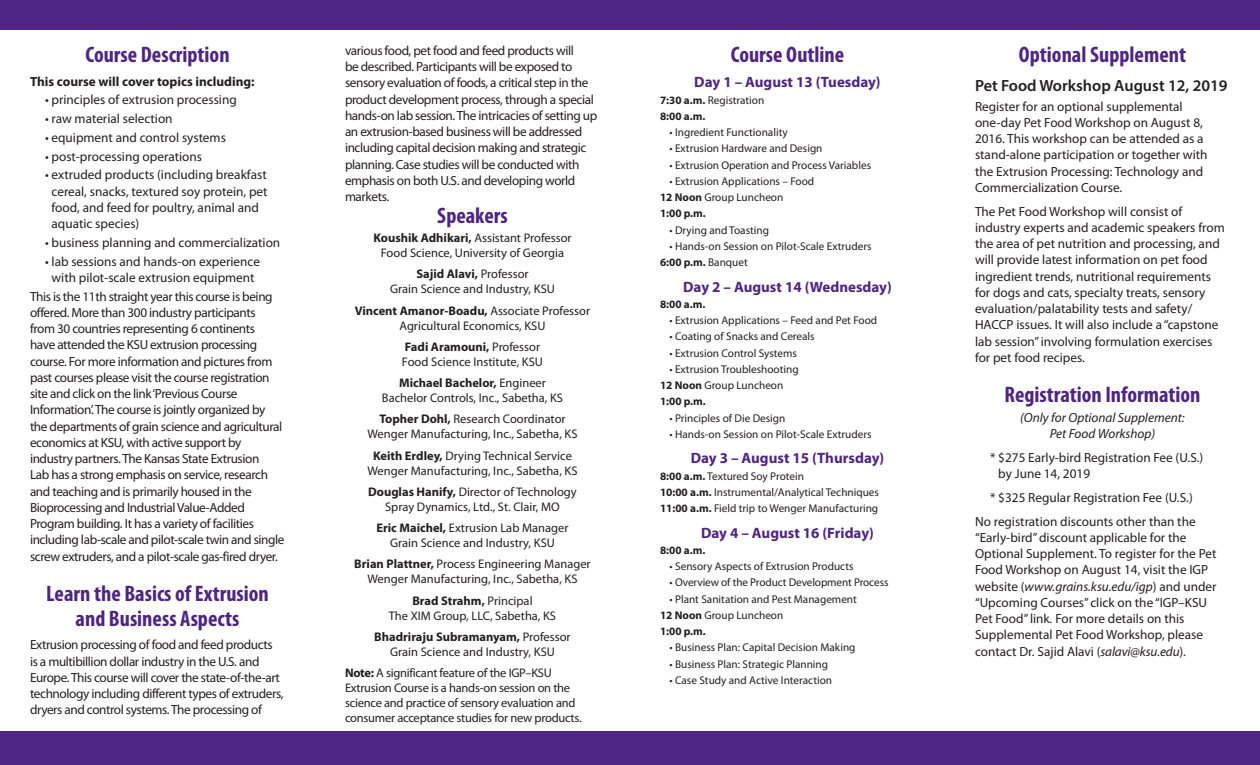
<style>
.page{position:relative;width:1260px;height:765px;background:#fff}
.page>*{position:absolute;margin:0;border:0;box-sizing:border-box;transform-origin:0 0}
.Heads{font:700 condensed 22.5px/25px "Myriad Pro";color:#4e2582;text-align:center}
.Subheads{font:600 16.25px "Myriad Pro";color:#231f20}
.t1{font:700 15px "Myriad Pro";color:#4e2582}
.Body_text{font:13.25px/16.2px "Myriad Pro";color:#231f20}
.Body_text-2{font:13.25px/16.2px "Myriad Pro";letter-spacing:-.025em;color:#231f20}
.Body_text-3{font:italic 13.25px/16.2px "Myriad Pro";color:#231f20;text-align:center}
.Body_text-4{font:700 13.25px "Myriad Pro";color:#231f20}
.Body_text-5{font:12.5px/15px "Myriad Pro";color:#231f20;text-align:center}
.Body_text-6{font:12.5px/15px "Myriad Pro";letter-spacing:-.02em;color:#231f20}
.t2{font:11.25px "Myriad Pro";color:#231f20}
.t3{font:700 11.25px "Myriad Pro";color:#231f20}
.s1{font-weight:700}
.s2{font-weight:400}
.s3{font-style:italic}
</style>
<div class="page">
<div style="left:0;top:0;width:1260px;height:30px;background:#4e2582"></div>
<div style="left:0;top:731px;width:1260px;height:34px;background:#4e2582"></div>
<p class="Heads" style="left:85px;top:41px;width:146px">Course Description</p>
<p class="Body_text-4" style="left:30px;top:73px;width:226px">This course will cover topics including:</p>
<p class="Body_text" style="left:45px;top:92px;width:193px">• principles of extrusion processing</p>
<p class="Body_text" style="left:45px;top:110px;width:129px">• raw material selection</p>
<p class="Body_text" style="left:45px;top:129px;width:182px">• equipment and control systems</p>
<p class="Body_text" style="left:45px;top:148px;width:159px">• post-processing operations</p>
<p class="Body_text" style="left:52px;top:167px;width:218px;text-indent:-7px">• extruded products (including breakfast cereal, snacks, textured soy protein, pet food, and feed for poultry, animal and aquatic species)</p>
<p class="Body_text" style="left:45px;top:234px;width:237px">• business planning and commercialization</p>
<p class="Body_text" style="left:45px;top:253px;width:217px;text-align:center">• lab sessions and hands-on experience with pilot-scale extrusion equipment</p>
<p class="Body_text-2" style="left:30px;top:288px;width:256px">This is the 11th straight year this course is being offered. More than 300 industry participants<br>from 30 countries representing 6 continents<br>have attended the KSU extrusion processing course. For more information and pictures from past courses please visit the course registration site and click on the link ‘Previous Course Information’. The course is jointly organized by the departments of grain science and agricultural economics at KSU, with active support by industry partners. The Kansas State Extrusion<br>Lab has a strong emphasis on service, research and teaching and is primarily housed in the Bioprocessing and Industrial Value-Added Program building. It has a variety of facilities including lab-scale and pilot-scale twin and single screw extruders, and a pilot-scale gas-fired dryer.</p>
<p class="Heads" style="left:46px;top:580px;width:224px">Learn the Basics of Extrusion and Business Aspects</p>
<p class="Body_text-2" style="left:30px;top:637px;width:255px">Extrusion processing of food and feed products is a multibillion dollar industry in the U.S. and Europe. This course will cover the state-of-the-art technology including different types of extruders, dryers and control systems. The processing of</p>
<p class="Body_text-2" style="left:345px;top:42px;width:254px">various food, pet food and feed products will<br>be described. Participants will be exposed to sensory evaluation of foods, a critical step in the product development process, through a special hands-on lab session. The intricacies of setting up an extrusion-based business will be addressed including capital decision making and strategic planning. Case studies will be conducted with emphasis on both U.S. and developing world markets.</p>
<p class="Heads" style="left:1019px;top:41px;width:169px">Optional Supplement</p>
<p class="Heads" style="left:731px;top:41px;width:115px">Course Outline</p>
<p class="t1" style="left:694px;top:73px;width:188px">Day 1 – August 13 (Tuesday)</p>
<p class="t2" style="left:660px;top:93px;width:106px"><span class="s1">7:30 a.m.</span> Registration</p>
<p class="t3" style="left:660px;top:109px;width:47px">8:00 a.m.</p>
<p class="t2" style="left:670px;top:125px;width:120px">• Ingredient Functionality</p>
<p class="t2" style="left:670px;top:142px;width:154px">• Extrusion Hardware and Design</p>
<p class="t2" style="left:670px;top:158px;width:203px">• Extrusion Operation and Process Variables</p>
<p class="t2" style="left:670px;top:174px;width:146px">• Extrusion Applications – Food</p>
<p class="t2" style="left:660px;top:190px;width:125px"><span class="s1">12 Noon</span> Group Luncheon</p>
<p class="t3" style="left:660px;top:206px;width:47px">1:00 p.m.</p>
<p class="t2" style="left:670px;top:223px;width:101px">• Drying and Toasting</p>
<p class="t2" style="left:670px;top:239px;width:203px">• Hands-on Session on Pilot-Scale Extruders</p>
<p class="t3" style="left:660px;top:255px;width:89px">6:00 p.m. <span class="s2">Banquet</span></p>
<p class="t1" style="left:683px;top:277px;width:210px">Day 2 – August 14 (Wednesday)</p>
<p class="t3" style="left:660px;top:297px;width:47px">8:00 a.m.</p>
<p class="t2" style="left:670px;top:313px;width:209px">• Extrusion Applications – Feed and Pet Food</p>
<p class="t2" style="left:670px;top:330px;width:147px">• Coating of Snacks and Cereals</p>
<p class="t2" style="left:670px;top:346px;width:129px">• Extrusion Control Systems</p>
<p class="t2" style="left:670px;top:362px;width:131px">• Extrusion Troubleshooting</p>
<p class="t2" style="left:660px;top:378px;width:125px"><span class="s1">12 Noon</span> Group Luncheon</p>
<p class="t3" style="left:660px;top:394px;width:47px">1:00 p.m.</p>
<p class="t2" style="left:670px;top:411px;width:117px">• Principles of Die Design</p>
<p class="t2" style="left:670px;top:427px;width:203px">• Hands-on Session on Pilot-Scale Extruders</p>
<p class="t1" style="left:691px;top:449px;width:195px">Day 3 – August 15 (Thursday)</p>
<p class="t2" style="left:660px;top:469px;width:146px"><span class="s1">8:00 a.m.</span> Textured Soy Protein</p>
<p class="t2" style="left:660px;top:485px;width:221px"><span class="s1">10:00 a.m.</span> Instrumental/Analytical Techniques</p>
<p class="t2" style="left:660px;top:501px;width:220px"><span class="s1">11:00 a.m.</span> Field trip to Wenger Manufacturing</p>
<p class="t1" style="left:701px;top:523px;width:174px">Day 4 – August 16 (Friday)</p>
<p class="t3" style="left:660px;top:543px;width:47px">8:00 a.m.</p>
<p class="t2" style="left:670px;top:559px;width:186px">• Sensory Aspects of Extrusion Products</p>
<p class="t2" style="left:670px;top:576px;width:220px">• Overview of the Product Development Process</p>
<p class="t2" style="left:670px;top:592px;width:189px">• Plant Sanitation and Pest Management</p>
<p class="t2" style="left:660px;top:608px;width:125px"><span class="s1">12 Noon</span> Group Luncheon</p>
<p class="t3" style="left:660px;top:624px;width:47px">1:00 p.m.</p>
<p class="t2" style="left:670px;top:641px;width:188px">• Business Plan: Capital Decision Making</p>
<p class="t2" style="left:670px;top:657px;width:160px">• Business Plan: Strategic Planning</p>
<p class="t2" style="left:670px;top:673px;width:164px">• Case Study and Active Interaction</p>
<p class="Subheads" style="left:975px;top:75px;width:254px">Pet Food Workshop August 12, 2019</p>
<p class="Body_text" style="left:975px;top:98px;width:234px">Register for an optional supplemental one-day Pet Food Workshop on August 8, 2016. This workshop can be attended as a stand-alone participation or together with the Extrusion Processing: Technology and Commercialization Course.</p>
<p class="Body_text" style="left:975px;top:203px;width:251px">The Pet Food Workshop will consist of industry experts and academic speakers from the area of pet nutrition and processing, and will provide latest information on pet food ingredient trends, nutritional requirements for dogs and cats, specialty treats, sensory evaluation/palatability tests and safety/ HACCP issues. It will also include a “capstone lab session” involving formulation exercises for pet food recipes.</p>
<p class="Heads" style="left:1005px;top:381px;width:197px">Registration Information</p>
<p class="Body_text-3" style="left:1020px;top:409px;width:166px">(Only for Optional Supplement:<br>Pet Food Workshop)</p>
<p class="Body_text" style="left:998px;top:449px;width:207px;text-indent:-8px">* $275 Early-bird Registration Fee (U.S.) by June 14, 2019</p>
<p class="Body_text" style="left:990px;top:489px;width:204px">* $325 Regular Registration Fee (U.S.)</p>
<p class="Body_text" style="left:975px;top:513px;width:243px">No registration discounts other than the “Early-bird” discount applicable for the Optional Supplement. To register for the Pet Food Workshop on August 14, visit the IGP website (<span class="s3">www.grains.ksu.edu/igp</span>) and under “Upcoming Courses” click on the “IGP–KSU Pet Food” link<span class="s3">.</span> For more details on this Supplemental Pet Food Workshop, please contact Dr. Sajid Alavi (<span class="s3">salavi@ksu.edu</span>).</p>
<p class="Heads" style="left:437px;top:203px;width:72px">Speakers</p>
<p class="Body_text-5" style="left:373px;top:230px;width:200px"><span class="s1">Koushik Adhikari,</span> Assistant Professor<br>Food Science, University of Georgia</p>
<p class="Body_text-5" style="left:390px;top:266px;width:166px"><span class="s1">Sajid Alavi,</span> Professor<br>Grain Science and Industry, KSU</p>
<p class="Body_text-5" style="left:355px;top:303px;width:237px"><span class="s1">Vincent Amanor-Boadu,</span> Associate Professor<br>Agricultural Economics, KSU</p>
<p class="Body_text-5" style="left:402px;top:339px;width:143px;text-align:left"><span class="s1">Fadi Aramouni,</span> Professor<br>Food Science Institute, KSU</p>
<p class="Body_text-5" style="left:382px;top:375px;width:183px"><span class="s1">Michael Bachelor,</span> Engineer<br>Bachelor Controls, Inc., Sabetha, KS</p>
<p class="Body_text-5" style="left:367px;top:411px;width:212px"><span class="s1">Topher Dohl,</span> Research Coordinator<br>Wenger Manufacturing, Inc., Sabetha, KS</p>
<p class="Body_text-5" style="left:367px;top:448px;width:212px"><span class="s1">Keith Erdley,</span> Drying Technical Service<br>Wenger Manufacturing, Inc., Sabetha, KS</p>
<p class="Body_text-5" style="left:368px;top:484px;width:210px"><span class="s1">Douglas Hanify,</span> Director of Technology<br>Spray Dynamics, Ltd., St. Clair, MO</p>
<p class="Body_text-5" style="left:376px;top:520px;width:194px"><span class="s1">Eric Maichel,</span> Extrusion Lab Manager<br>Grain Science and Industry, KSU</p>
<p class="Body_text-5" style="left:354px;top:556px;width:238px"><span class="s1">Brian Plattner,</span> Process Engineering Manager<br>Wenger Manufacturing, Inc., Sabetha, KS</p>
<p class="Body_text-5" style="left:389px;top:593px;width:169px"><span class="s1">Brad Strahm,</span> Principal<br>The XIM Group, LLC, Sabetha, KS</p>
<p class="Body_text-5" style="left:374px;top:629px;width:198px"><span class="s1">Bhadriraju Subramanyam,</span> Professor<br>Grain Science and Industry, KSU</p>
<p class="Body_text-6" style="left:345px;top:665px;width:238px"><span class="s1">Note:</span> A significant feature of the IGP–KSU Extrusion Course is a hands-on session on the science and practice of sensory evaluation and consumer acceptance studies for new products.</p>
</div>
